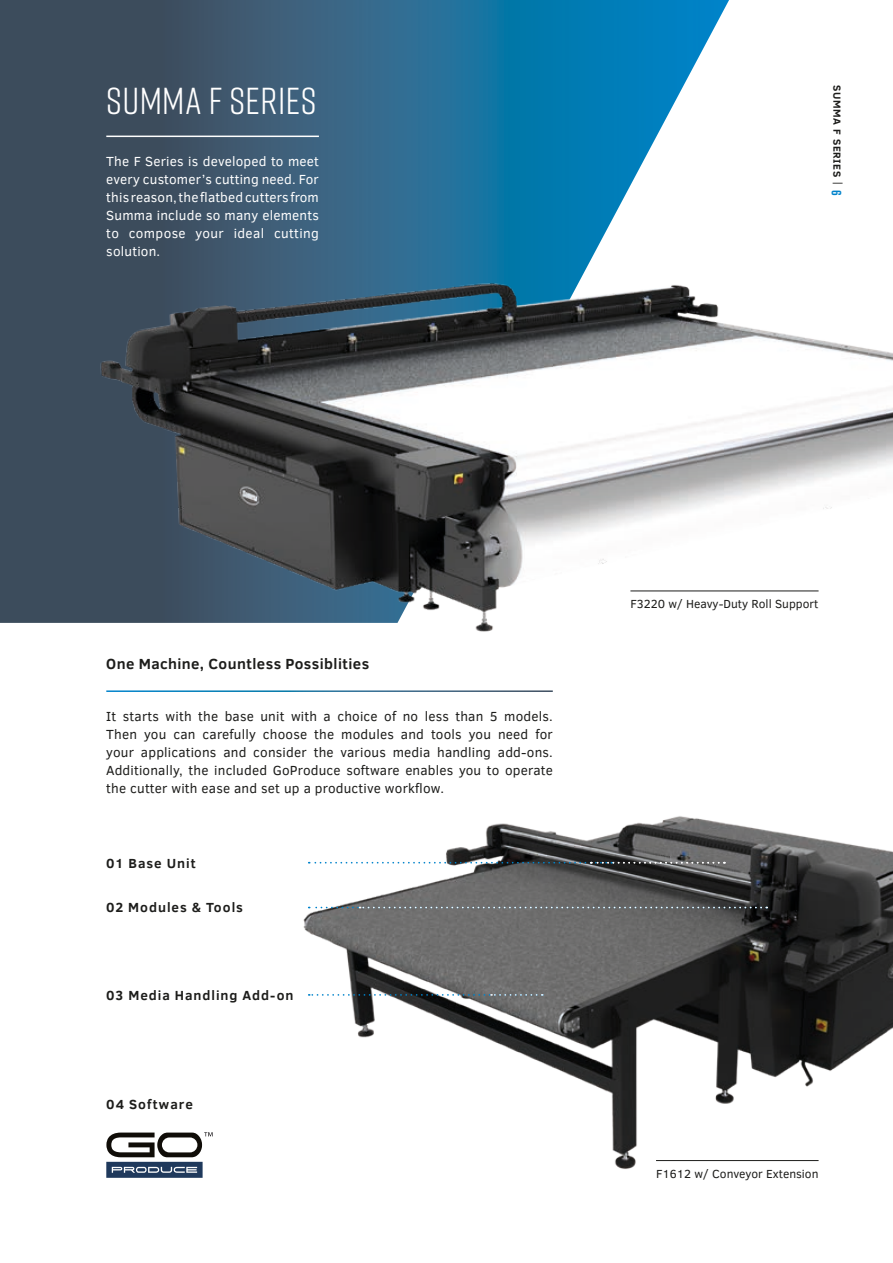
<style>
.page{position:relative;width:893px;height:1263px;background:#fff}
.page>*{position:absolute;margin:0;border:0;box-sizing:border-box;transform-origin:0 0}
.t1{font:37.5px "Rift";letter-spacing:.015em;color:#fff}
.t2{font:700 15px "Clear Sans";letter-spacing:.03em;color:#1d1d1b}
.t3{font:13.5px/18px "Clear Sans";letter-spacing:.015em;color:#1d1d1b;text-align:justify}
.t4{font:13.5px/18px "Clear Sans";letter-spacing:.015em;color:#fff;text-align:justify}
.t5{font:700 13.5px "Clear Sans";letter-spacing:.07em;color:#1d1d1b}
.t6{font:12px "Clear Sans";color:#1d1d1b}
.t7{font:700 10.5px "Clear Sans";letter-spacing:.06em;color:#1d1d1b}
.s1{font-weight:400}
.s2{font-family:"Rift";font-size:13.5px;color:#0083cb}
</style>
<div class="page">
<svg style="left:0;top:0;width:729px;height:623px;background:#3b6a86"></svg>
<img style="left:303px;top:816px;width:590px;height:353px">
<img style="left:96px;top:226px;width:797px;height:406px">
<svg style="left:106px;top:1132px;width:107px;height:25px"></svg>
<div style="left:106px;top:1162px;width:97px;height:16px;background:#1f395c"></div>
<svg style="left:112px;top:1167px;width:85px;height:6px"></svg>
<svg style="left:309px;top:907px;width:458px;height:1px"></svg>
<svg style="left:309px;top:994px;width:234px;height:2px"></svg>
<hr style="left:106px;top:136px;width:213px;height:1px;background:#fff">
<hr style="left:656px;top:1160px;width:163px;height:1px;background:#1d1d1b">
<hr style="left:630px;top:590px;width:189px;height:1px;background:#1d1d1b">
<svg style="left:309px;top:862px;width:416px;height:1px"></svg>
<h1 class="t1" style="left:106px;top:75px;width:212px">SUMMA F SERIES</h1>
<p class="t4" style="left:106px;top:153px;width:214px">The F Series is developed to meet every customer’s cutting need. For this reason, the flatbed cutters from Summa include so many elements to compose your ideal cutting solution.</p>
<p class="t7" style="left:845px;top:85px;width:112px;rotate:90deg">Summa F Series <span class="s1">|</span> <span class="s2">6</span></p>
<p class="t2" style="left:106px;top:653px;width:264px">One Machine, Countless Possiblities</p>
<p class="t3" style="left:106px;top:707px;width:448px">It starts with the base unit with a choice of no less than 5 models.<br>Then you can carefully choose the modules and tools you need for your applications and consider the various media handling add-ons.<br>Additionally, the included GoProduce software enables you to operate the cutter with ease and set up a productive workflow.</p>
<p class="t5" style="left:106px;top:853px;width:91px">01 Base Unit</p>
<p class="t5" style="left:106px;top:897px;width:138px">02 Modules &amp; Tools</p>
<p class="t5" style="left:106px;top:985px;width:189px">03 Media Handling Add-on</p>
<p class="t5" style="left:106px;top:1094px;width:88px">04 Software</p>
<p class="t6" style="left:630px;top:596px;width:190px">F3220 w/ Heavy-Duty Roll Support</p>
<p class="t6" style="left:656px;top:1166px;width:164px">F1612 w/ Conveyor Extension</p>
</div>
